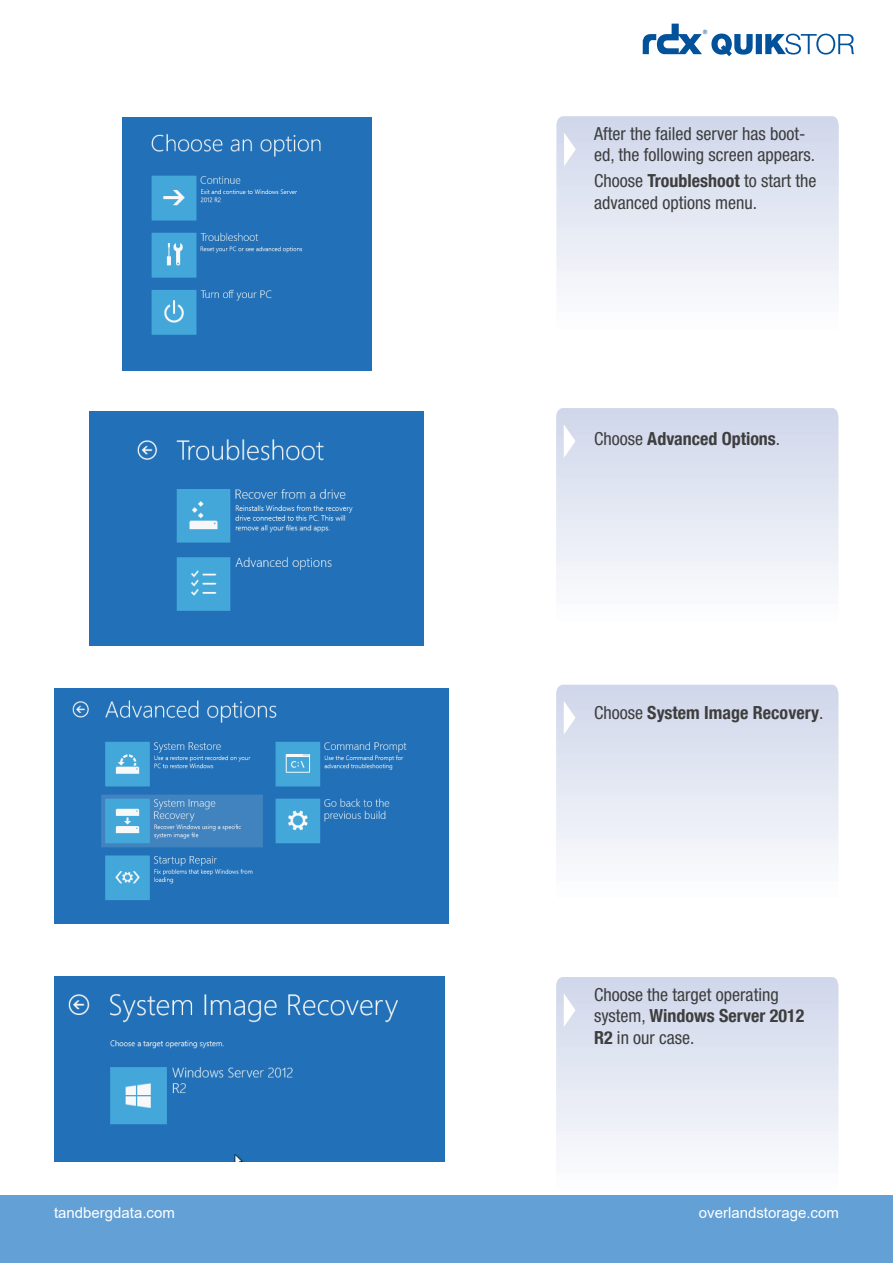
<style>
.page{position:relative;width:893px;height:1263px;background:#fff}
.page>*{position:absolute;margin:0;border:0;box-sizing:border-box;transform-origin:0 0}
.t1{font:condensed 18px/21.6px "Helvetica Neue LT Std";color:#3e3e3f}
.t2{font:700 condensed 18px "Helvetica Neue LT Com";color:#3e3e3f}
.t3{font:15px "Arial";color:#fff}
.s1{font-family:"Helvetica Neue LT Com";font-weight:700}
.s2{font-family:"Helvetica Neue LT Std";font-weight:400}
</style>
<div class="page">
<div style="left:0;top:1195px;width:893px;height:68px;background:#62a0d6"></div>
<svg style="left:643px;top:24px;width:211px;height:32px"></svg>
<svg style="left:556px;top:408px;width:282px;height:175px;background:#e1e6f2"></svg>
<svg style="left:564px;top:424px;width:11px;height:34px"></svg>
<svg style="left:556px;top:977px;width:282px;height:175px;background:#e1e6f2"></svg>
<svg style="left:564px;top:993px;width:11px;height:34px"></svg>
<svg style="left:556px;top:685px;width:282px;height:175px;background:#e1e6f2"></svg>
<svg style="left:564px;top:701px;width:11px;height:34px"></svg>
<img style="left:89px;top:411px;width:335px;height:235px">
<img style="left:54px;top:688px;width:394px;height:236px">
<img style="left:54px;top:977px;width:391px;height:184px">
<svg style="left:556px;top:116px;width:283px;height:175px;background:#e1e6f2"></svg>
<svg style="left:564px;top:132px;width:12px;height:34px"></svg>
<img style="left:123px;top:118px;width:249px;height:253px">
<p class="t1" style="left:594px;top:122px;width:222px">After the failed server has boot&shy;ed, the following screen appears.</p>
<p class="t1" style="left:594px;top:170px;width:224px">Choose <span class="s1">Troubleshoot</span> to start the advanced options menu.</p>
<p class="t2" style="left:594px;top:428px;width:188px"><span class="s2">Choose</span> Advanced Options<span class="s2">.</span></p>
<p class="t2" style="left:594px;top:702px;width:231px"><span class="s2">Choose</span> System Image Recovery<span class="s2">.</span></p>
<p class="t1" style="left:594px;top:983px;width:186px">Choose the target operating</p>
<p class="t2" style="left:594px;top:1005px;width:212px"><span class="s2">system,</span> Windows Server 2012</p>
<p class="t1" style="left:594px;top:1026px;width:102px"><span class="s1">R2</span> in our case.</p>
<p class="t3" style="left:54px;top:1202px;width:122px">tandbergdata.com</p>
<p class="t3" style="left:699px;top:1202px;width:142px">overlandstorage.com</p>
</div>
